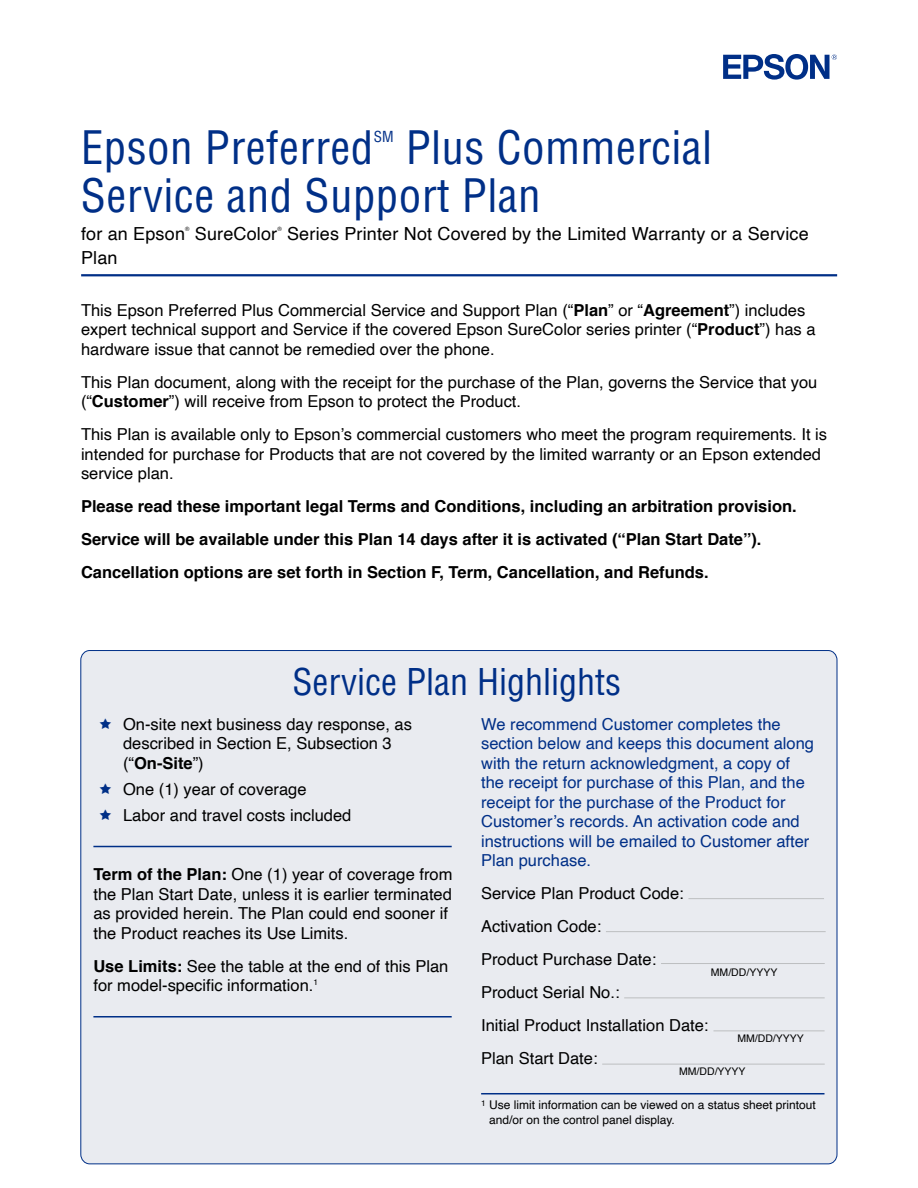
<style>
.page{position:relative;width:918px;height:1188px;background:#fff}
.page>*{position:absolute;margin:0;border:0;box-sizing:border-box;transform-origin:0 0}
.t1{font:condensed 45px/48px "Helvetica";letter-spacing:.01em;color:#002f87}
.t2{font:condensed 36px "Helvetica";color:#002f87}
.t3{font:18px "Helvetica";letter-spacing:.01em;color:#000}
.t4{font:16.5px/19.5px "Helvetica";color:#000}
.t5{font:16.5px/19.5px "Helvetica";color:#002f87}
.t6{font:700 16.5px/33px "Helvetica";color:#000}
.t7{font:condensed 14.85px "Helvetica";color:#002f87}
.t8{font:12px/15px "Helvetica";color:#000}
.t9{font:10.5px "Helvetica";color:#000}
.t10{font:6px "Helvetica";color:#000}
.s1{font-weight:700}
</style>
<div class="page">
<div style="left:81px;top:651px;width:756px;height:513px;background:#e9ebf0;border-radius:9px"></div>
<hr style="left:81px;top:274px;width:756px;height:2px;background:#002f87">
<svg style="left:723px;top:54px;width:114px;height:26px"></svg>
<hr style="left:688px;top:898px;width:136px;height:1px;background:#bcbec0">
<hr style="left:606px;top:931px;width:220px;height:1px;background:#bcbec0">
<hr style="left:661px;top:963px;width:164px;height:1px;background:#bcbec0">
<hr style="left:624px;top:998px;width:201px;height:1px;background:#bcbec0">
<hr style="left:713px;top:1031px;width:112px;height:1px;background:#bcbec0">
<hr style="left:602px;top:1064px;width:223px;height:1px;background:#bcbec0">
<hr style="left:481px;top:1093px;width:344px;height:1px;background:#002f87">
<hr style="left:93px;top:846px;width:359px;height:1px;background:#002f87">
<hr style="left:93px;top:1016px;width:359px;height:2px;background:#002f87">
<h1 class="t1" style="left:81px;top:123px;width:633px;text-indent:325px">Plus Commercial<br>Service and Support Plan</h1>
<p class="t3" style="left:81px;top:220px;width:106px">for an Epson</p>
<p class="t10" style="left:185px;top:225px;width:6px">®</p>
<p class="t3" style="left:195px;top:220px;width:84px">SureColor</p>
<p class="t10" style="left:277px;top:225px;width:6px">®</p>
<p class="t3" style="left:287px;top:220px;width:523px">Series Printer Not Covered by the Limited Warranty or a Service</p>
<p class="t3" style="left:81px;top:244px;width:38px">Plan</p>
<h1 class="t1" style="left:81px;top:123px;width:294px">Epson Preferred</h1>
<p class="t7" style="left:374px;top:127px;width:21px">SM</p>
<p class="t4" style="left:81px;top:301px;width:736px">This Epson Preferred Plus Commercial Service and Support Plan (“<span class="s1">Plan</span>” or “<span class="s1">Agreement</span>”) includes expert technical support and Service if the covered Epson SureColor series printer (“<span class="s1">Product</span>”) has a hardware issue that cannot be remedied over the phone.</p>
<p class="t4" style="left:81px;top:373px;width:738px">This Plan document, along with the receipt for the purchase of the Plan, governs the Service that you (“<span class="s1">Customer</span>”) will receive from Epson to protect the Product.</p>
<p class="t4" style="left:81px;top:425px;width:748px">This Plan is available only to Epson’s commercial customers who meet the program requirements. It is intended for purchase for Products that are not covered by the limited warranty or an Epson extended service plan.</p>
<p class="t6" style="left:81px;top:490px;width:717px">Please read these important legal Terms and Conditions, including an arbitration provision.<br>Service will be available under this Plan 14 days after it is activated (“Plan Start Date”).<br>Cancellation options are set forth in Section F, Term, Cancellation, and Refunds.</p>
<h2 class="t2" style="left:293px;top:659px;width:330px">Service Plan Highlights</h2>
<p class="t4" style="left:123px;top:714px;width:290px">On-site next business day response, as described in Section E, Subsection 3 (“<span class="s1">On-Site</span>”)</p>
<p class="t4" style="left:123px;top:776px;width:230px;line-height:26.2px">One (1) year of coverage<br>Labor and travel costs included</p>
<p class="t5" style="left:481px;top:714px;width:334px">We recommend Customer completes the section below and keeps this document along with the return acknowledgment, a copy of the receipt for purchase of this Plan, and the receipt for the purchase of the Product for Customer’s records. An activation code and instructions will be emailed to Customer after Plan purchase.</p>
<p class="t4" style="left:481px;top:877px;width:204px;line-height:33px">Service Plan Product Code:<br>Activation Code:<br>Product Purchase Date:</p>
<p class="t9" style="left:711px;top:964px;width:68px">MM/DD/YYYY</p>
<p class="t4" style="left:481px;top:976px;width:229px;line-height:33px">Product Serial No.:<br>Initial Product Installation Date:</p>
<p class="t9" style="left:737px;top:1030px;width:68px">MM/DD/YYYY</p>
<p class="t4" style="left:481px;top:1049px;width:118px">Plan Start Date:</p>
<p class="t9" style="left:679px;top:1063px;width:68px">MM/DD/YYYY</p>
<p class="t8" style="left:489px;top:1098px;width:328px;text-indent:-8px"><sup>1</sup> Use limit information can be viewed on a status sheet printout and/or on the control panel display.</p>
<p class="t4" style="left:93px;top:865px;width:361px"><span class="s1">Term of the Plan:</span> One (1) year of coverage from the Plan Start Date, unless it is earlier terminated as provided herein. The Plan could end sooner if the Product reaches its Use Limits.</p>
<p class="t4" style="left:93px;top:957px;width:356px"><span class="s1">Use Limits:</span> See the table at the end of this Plan for model-specific information.<sup>1</sup></p>
</div>
